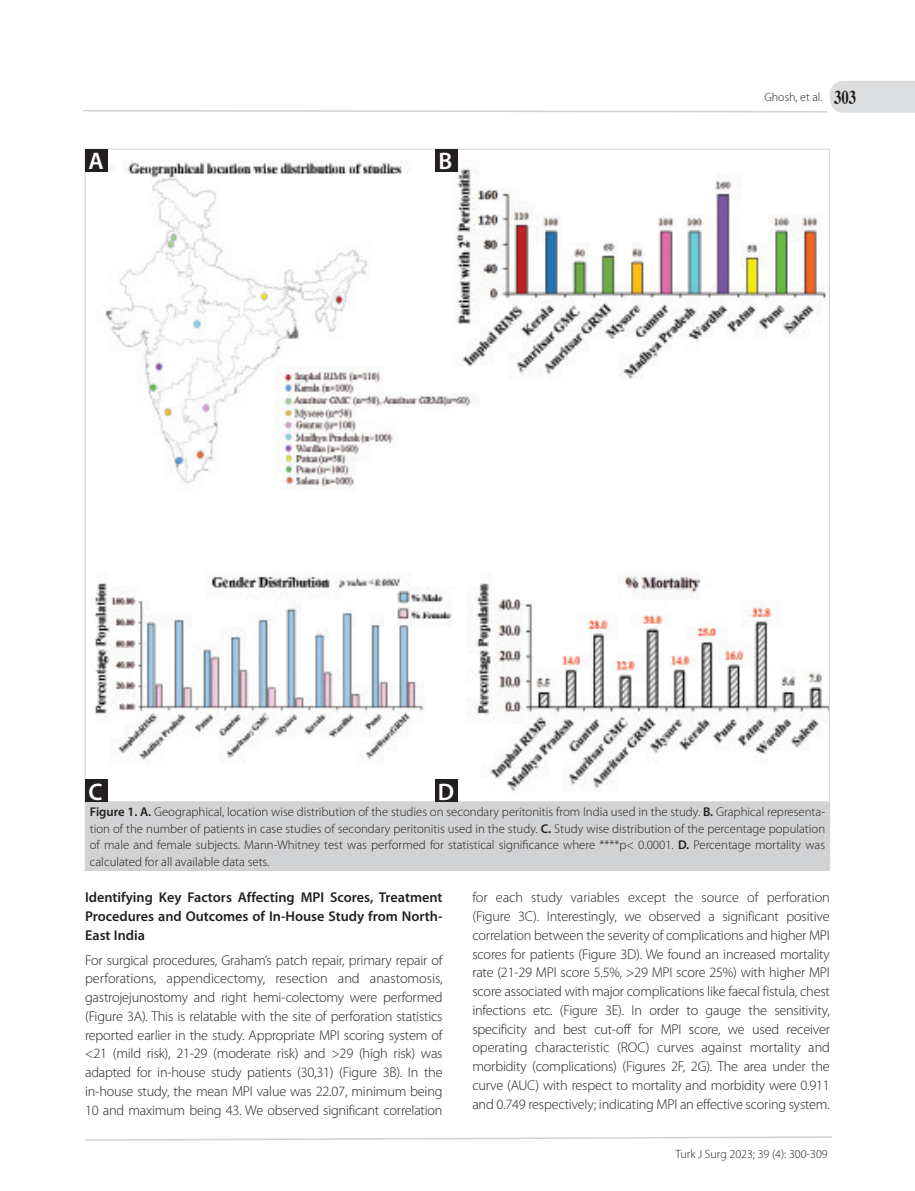
<style>
.page{position:relative;width:915px;height:1191px;background:#fff}
.page>*{position:absolute;margin:0;border:0;box-sizing:border-box;transform-origin:0 0}
.t1{font:600 24px "Myriad Pro";color:#fff}
.t2{font:300 14.25px/18.8px "Myriad Pro";letter-spacing:-.015em;color:#231f20;text-align:justify}
.t3{font:600 14.25px/18.8px "Myriad Pro";color:#231f20;text-align:justify}
.t4{font:300 12.75px/16.5px "Myriad Pro";color:#231f20;text-align:justify}
.t5{font:300 12px "Myriad Pro";color:#231f20}
.s1{font-family:"Times";font-weight:700;font-size:19.5px}
.s2{font-weight:600}
</style>
<div class="page">
<svg style="left:84px;top:1136px;width:748px;height:5px"></svg>
<svg style="left:83px;top:81px;width:831px;height:32px"></svg>
<div style="left:85px;top:802px;width:744px;height:68px;background:#d1d2d4"></div>
<img style="left:87px;top:151px;width:740px;height:649px">
<div style="left:85px;top:149px;width:22px;height:22px;background:#231f20"></div>
<div style="left:435px;top:149px;width:22px;height:22px;background:#231f20"></div>
<div style="left:85px;top:779px;width:22px;height:23px;background:#231f20"></div>
<div style="left:435px;top:779px;width:22px;height:23px;background:#231f20"></div>
<h1 class="t1" style="left:88px;top:148px;width:17px">A</h1>
<h1 class="t1" style="left:438px;top:148px;width:15px">B</h1>
<h1 class="t1" style="left:89px;top:778px;width:16px">C</h1>
<h1 class="t1" style="left:438px;top:778px;width:18px">D</h1>
<p class="t5" style="left:764px;top:90px;width:93px">Ghosh, et al. <span class="s1">303</span></p>
<p class="t4" style="left:90px;top:804px;width:736px"><span class="s2">Figure 1. A.</span> Geographical, location wise distribution of the studies on secondary peritonitis from India used in the study. <span class="s2">B.</span> Graphical representa&shy;tion of the number of patients in case studies of secondary peritonitis used in the study. <span class="s2">C.</span> Study wise distribution of the percentage population of male and female subjects. Mann-Whitney test was performed for statistical significance where ****p&lt; 0.0001. <span class="s2">D.</span> Percentage mortality was calculated for all available data sets.</p>
<p class="t3" style="left:85px;top:888px;width:359px">Identifying Key Factors Affecting MPI Scores, Treatment Procedures and Outcomes of In-House Study from North-East India</p>
<p class="t2" style="left:85px;top:950px;width:359px">For surgical procedures, Graham’s patch repair, primary repair of perforations, appendicectomy, resection and anastomosis, gastrojejunostomy and right hemi-colectomy were performed (Figure 3A). This is relatable with the site of perforation statistics reported earlier in the study. Appropriate MPI scoring system of &lt;21 (mild risk), 21-29 (moderate risk) and &gt;29 (high risk) was adapted for in-house study patients (30,31) (Figure 3B). In the in-house study, the mean MPI value was 22.07, minimum being 10 and maximum being 43. We observed significant correlation</p>
<p class="t2" style="left:472px;top:888px;width:359px">for each study variables except the source of perforation (Figure 3C). Interestingly, we observed a significant positive correlation between the severity of complications and higher MPI scores for patients (Figure 3D). We found an increased mortality rate (21-29 MPI score 5.5%, &gt;29 MPI score 25%) with higher MPI score associated with major complications like faecal fistula, chest infections etc. (Figure 3E). In order to gauge the sensitivity, specificity and best cut-off for MPI score, we used receiver operating characteristic (ROC) curves against mortality and morbidity (complications) (Figures 2F, 2G). The area under the curve (AUC) with respect to mortality and morbidity were 0.911 and 0.749 respectively; indicating MPI an effective scoring system.</p>
<p class="t5" style="left:675px;top:1147px;width:154px">Turk J Surg 2023; 39 (4): 300-309</p>
</div>
